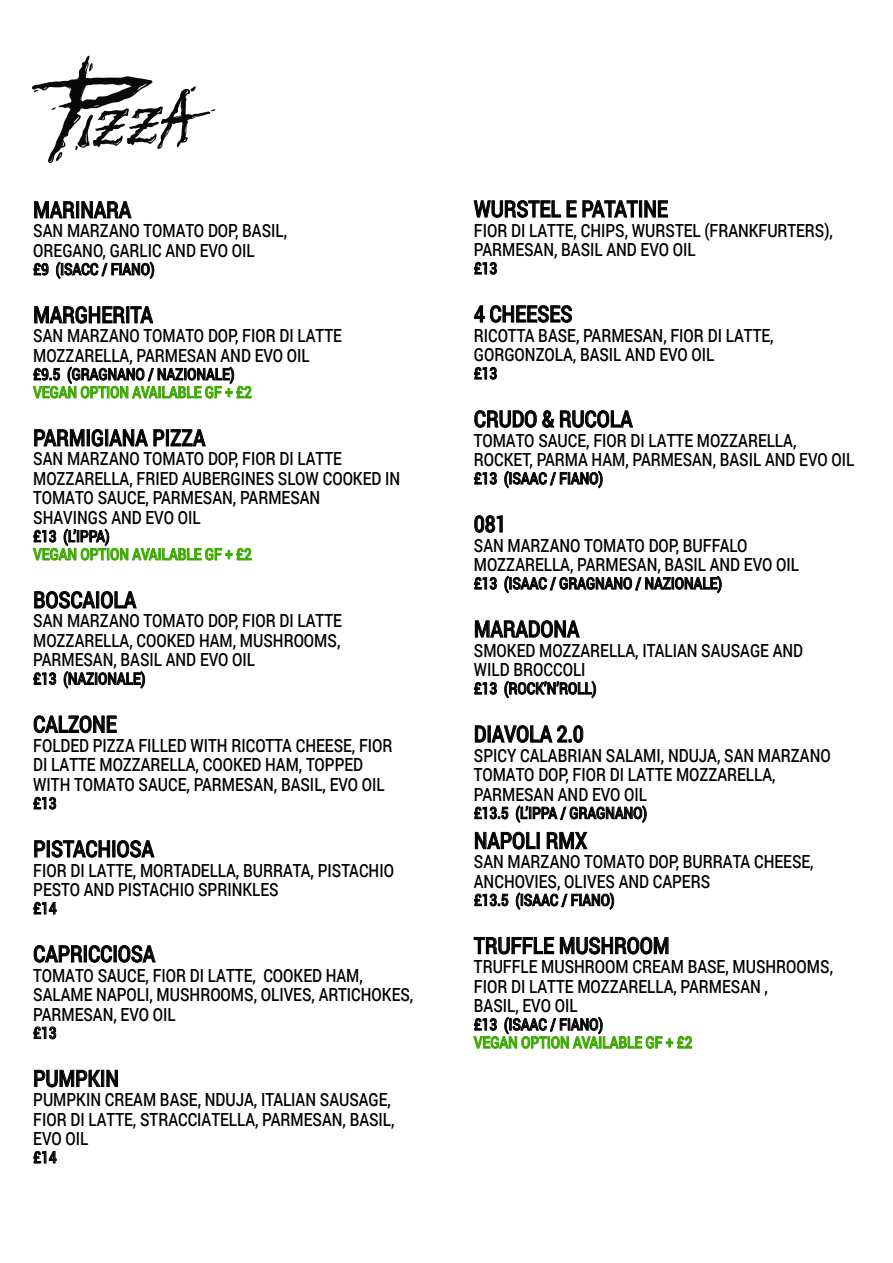
<style>
.page{position:relative;width:893px;height:1263px;background:#fff}
.page>*{position:absolute;margin:0;border:0;box-sizing:border-box;transform-origin:0 0}
.t1{font:500 22.8px "Roboto";color:#000;scale:.83 1}
.t2{font:500 18.15px/19.5px "Roboto";color:#000;scale:.83 1}
.t3{font:500 16.2px "Roboto";color:#000;scale:.83 1}
.t4{font:500 16.2px "Roboto";color:#3baa00;scale:.83 1}
</style>
<div class="page">
<img style="left:32px;top:55px;width:184px;height:109px">
<svg style="left:34px;top:201px;width:41px;height:18px"></svg>
<div style="left:76px;top:201px;width:3px;height:17px;border:1px solid #000"></div>
<svg style="left:81px;top:201px;width:51px;height:18px"></svg>
<svg style="left:33px;top:263px;width:15px;height:12px"></svg>
<svg style="left:56px;top:261px;width:98px;height:18px"></svg>
<svg style="left:34px;top:306px;width:120px;height:18px"></svg>
<svg style="left:33px;top:366px;width:218px;height:33px"></svg>
<svg style="left:34px;top:429px;width:51px;height:18px"></svg>
<div style="left:87px;top:429px;width:3px;height:17px;border:1px solid #000"></div>
<svg style="left:92px;top:429px;width:11px;height:18px"></svg>
<div style="left:105px;top:429px;width:3px;height:17px;border:1px solid #000"></div>
<svg style="left:109px;top:429px;width:97px;height:18px"></svg>
<svg style="left:33px;top:528px;width:218px;height:33px"></svg>
<svg style="left:34px;top:591px;width:103px;height:18px"></svg>
<svg style="left:33px;top:672px;width:23px;height:13px"></svg>
<svg style="left:64px;top:671px;width:81px;height:18px"></svg>
<svg style="left:34px;top:715px;width:83px;height:18px"></svg>
<svg style="left:33px;top:797px;width:23px;height:12px"></svg>
<svg style="left:34px;top:840px;width:11px;height:17px"></svg>
<div style="left:47px;top:840px;width:3px;height:17px;border:1px solid #000"></div>
<svg style="left:51px;top:840px;width:59px;height:18px"></svg>
<svg style="left:117px;top:840px;width:38px;height:18px"></svg>
<svg style="left:33px;top:902px;width:24px;height:12px"></svg>
<svg style="left:34px;top:945px;width:49px;height:18px"></svg>
<div style="left:84px;top:945px;width:3px;height:17px;border:1px solid #000"></div>
<svg style="left:89px;top:945px;width:23px;height:18px"></svg>
<div style="left:114px;top:945px;width:3px;height:17px;border:1px solid #000"></div>
<svg style="left:118px;top:945px;width:38px;height:18px"></svg>
<svg style="left:33px;top:1026px;width:23px;height:13px"></svg>
<svg style="left:34px;top:1070px;width:84px;height:17px"></svg>
<svg style="left:33px;top:1151px;width:24px;height:12px"></svg>
<svg style="left:474px;top:200px;width:164px;height:18px"></svg>
<div style="left:639px;top:201px;width:3px;height:16px;border:1px solid #000"></div>
<svg style="left:644px;top:200px;width:24px;height:18px"></svg>
<svg style="left:474px;top:262px;width:23px;height:13px"></svg>
<svg style="left:474px;top:305px;width:98px;height:18px"></svg>
<svg style="left:474px;top:367px;width:23px;height:13px"></svg>
<svg style="left:474px;top:410px;width:80px;height:18px"></svg>
<svg style="left:560px;top:410px;width:73px;height:18px"></svg>
<svg style="left:474px;top:472px;width:23px;height:13px"></svg>
<svg style="left:504px;top:470px;width:99px;height:19px"></svg>
<svg style="left:474px;top:515px;width:29px;height:18px"></svg>
<svg style="left:474px;top:577px;width:23px;height:13px"></svg>
<svg style="left:504px;top:575px;width:217px;height:19px"></svg>
<svg style="left:475px;top:620px;width:105px;height:18px"></svg>
<svg style="left:474px;top:682px;width:23px;height:13px"></svg>
<svg style="left:504px;top:680px;width:92px;height:19px"></svg>
<svg style="left:475px;top:725px;width:108px;height:18px"></svg>
<svg style="left:474px;top:807px;width:34px;height:12px"></svg>
<svg style="left:516px;top:805px;width:131px;height:18px"></svg>
<svg style="left:475px;top:831px;width:61px;height:18px"></svg>
<div style="left:537px;top:832px;width:3px;height:17px;border:1px solid #000"></div>
<svg style="left:547px;top:832px;width:41px;height:17px"></svg>
<svg style="left:474px;top:894px;width:34px;height:12px"></svg>
<svg style="left:516px;top:892px;width:98px;height:18px"></svg>
<svg style="left:474px;top:937px;width:80px;height:17px"></svg>
<svg style="left:560px;top:936px;width:109px;height:18px"></svg>
<svg style="left:474px;top:1016px;width:218px;height:33px"></svg>
<p class="t1" style="left:33px;top:194px;width:119px">MARINARA</p>
<p class="t2" style="left:33px;top:220px;width:307px">SAN MARZANO TOMATO DOP, BASIL,<br>OREGANO, GARLIC AND EVO OIL</p>
<p class="t3" style="left:33px;top:258px;width:148px">£9 (ISACC / FIANO)</p>
<p class="t1" style="left:33px;top:299px;width:146px">MARGHERITA</p>
<p class="t2" style="left:33px;top:325px;width:373px">SAN MARZANO TOMATO DOP, FIOR DI LATTE<br>MOZZARELLA, PARMESAN AND EVO OIL</p>
<p class="t3" style="left:33px;top:363px;width:244px">£9.5 (GRAGNANO / NAZIONALE)</p>
<p class="t4" style="left:33px;top:381px;width:265px">VEGAN OPTION AVAILABLE GF + £2</p>
<p class="t1" style="left:33px;top:422px;width:209px">PARMIGIANA PIZZA</p>
<p class="t2" style="left:33px;top:448px;width:444px">SAN MARZANO TOMATO DOP, FIOR DI LATTE MOZZARELLA, FRIED AUBERGINES SLOW COOKED IN TOMATO SAUCE, PARMESAN, PARMESAN<br>SHAVINGS AND EVO OIL</p>
<p class="t3" style="left:33px;top:525px;width:94px">£13 (L’IPPA)</p>
<p class="t4" style="left:33px;top:543px;width:265px">VEGAN OPTION AVAILABLE GF + £2</p>
<p class="t1" style="left:33px;top:584px;width:126px">BOSCAIOLA</p>
<p class="t2" style="left:33px;top:610px;width:373px;text-align:justify">SAN MARZANO TOMATO DOP, FIOR DI LATTE MOZZARELLA, COOKED HAM, MUSHROOMS, PARMESAN, BASIL AND EVO OIL</p>
<p class="t3" style="left:33px;top:667px;width:137px">£13 (NAZIONALE)</p>
<p class="t1" style="left:33px;top:708px;width:102px">CALZONE</p>
<p class="t2" style="left:33px;top:735px;width:434px">FOLDED PIZZA FILLED WITH RICOTTA CHEESE, FIOR<br>DI LATTE MOZZARELLA, COOKED HAM, TOPPED<br>WITH TOMATO SAUCE, PARMESAN, BASIL, EVO OIL</p>
<p class="t3" style="left:33px;top:792px;width:30px">£13</p>
<p class="t1" style="left:33px;top:833px;width:147px">PISTACHIOSA</p>
<p class="t2" style="left:33px;top:859px;width:436px">FIOR DI LATTE, MORTADELLA, BURRATA, PISTACHIO<br>PESTO AND PISTACHIO SPRINKLES</p>
<p class="t3" style="left:33px;top:897px;width:30px">£14</p>
<p class="t1" style="left:33px;top:938px;width:148px">CAPRICCIOSA</p>
<p class="t2" style="left:33px;top:964px;width:459px">TOMATO SAUCE, FIOR DI LATTE, COOKED HAM,<br>SALAME NAPOLI, MUSHROOMS, OLIVES, ARTICHOKES,<br>PARMESAN, EVO OIL</p>
<p class="t3" style="left:33px;top:1021px;width:30px">£13</p>
<p class="t1" style="left:33px;top:1062px;width:105px">PUMPKIN</p>
<p class="t2" style="left:33px;top:1089px;width:437px">PUMPKIN CREAM BASE, NDUJA, ITALIAN SAUSAGE,<br>FIOR DI LATTE, STRACCIATELLA, PARMESAN, BASIL,<br>EVO OIL</p>
<p class="t3" style="left:33px;top:1146px;width:30px">£14</p>
<p class="t1" style="left:474px;top:193px;width:235px">WURSTEL E PATATINE</p>
<p class="t2" style="left:474px;top:220px;width:434px">FIOR DI LATTE, CHIPS, WURSTEL (FRANKFURTERS),<br>PARMESAN, BASIL AND EVO OIL</p>
<p class="t3" style="left:474px;top:257px;width:30px">£13</p>
<p class="t1" style="left:474px;top:298px;width:120px">4 CHEESES</p>
<p class="t2" style="left:474px;top:325px;width:363px">RICOTTA BASE, PARMESAN, FIOR DI LATTE,<br>GORGONZOLA, BASIL AND EVO OIL</p>
<p class="t3" style="left:474px;top:362px;width:30px">£13</p>
<p class="t1" style="left:474px;top:403px;width:193px">CRUDO &amp; RUCOLA</p>
<p class="t2" style="left:474px;top:430px;width:460px">TOMATO SAUCE, FIOR DI LATTE MOZZARELLA,<br>ROCKET, PARMA HAM, PARMESAN, BASIL AND EVO OIL</p>
<p class="t3" style="left:474px;top:467px;width:157px">£13 (ISAAC / FIANO)</p>
<p class="t1" style="left:474px;top:508px;width:41px">081</p>
<p class="t2" style="left:474px;top:535px;width:393px">SAN MARZANO TOMATO DOP, BUFFALO<br>MOZZARELLA, PARMESAN, BASIL AND EVO OIL</p>
<p class="t3" style="left:474px;top:572px;width:301px">£13 (ISAAC / GRAGNANO / NAZIONALE)</p>
<p class="t1" style="left:474px;top:613px;width:128px">MARADONA</p>
<p class="t2" style="left:474px;top:640px;width:398px">SMOKED MOZZARELLA, ITALIAN SAUSAGE AND<br>WILD BROCCOLI</p>
<p class="t3" style="left:474px;top:677px;width:149px">£13 (ROCK’N’ROLL)</p>
<p class="t1" style="left:474px;top:718px;width:134px">DIAVOLA 2.0</p>
<p class="t2" style="left:474px;top:745px;width:431px">SPICY CALABRIAN SALAMI, NDUJA, SAN MARZANO<br>TOMATO DOP, FIOR DI LATTE MOZZARELLA,<br>PARMESAN AND EVO OIL</p>
<p class="t3" style="left:474px;top:801px;width:210px">£13.5 (L’IPPA / GRAGNANO)</p>
<p class="t1" style="left:474px;top:824px;width:138px">NAPOLI RMX</p>
<p class="t2" style="left:474px;top:851px;width:411px">SAN MARZANO TOMATO DOP, BURRATA CHEESE,<br>ANCHOVIES, OLIVES AND CAPERS</p>
<p class="t3" style="left:474px;top:888px;width:171px">£13.5 (ISAAC / FIANO)</p>
<p class="t1" style="left:474px;top:929px;width:237px">TRUFFLE MUSHROOM</p>
<p class="t2" style="left:474px;top:956px;width:434px">TRUFFLE MUSHROOM CREAM BASE, MUSHROOMS,<br>FIOR DI LATTE MOZZARELLA, PARMESAN ,<br>BASIL, EVO OIL</p>
<p class="t3" style="left:474px;top:1013px;width:157px">£13 (ISAAC / FIANO)</p>
<p class="t4" style="left:474px;top:1031px;width:265px">VEGAN OPTION AVAILABLE GF + £2</p>
</div>
